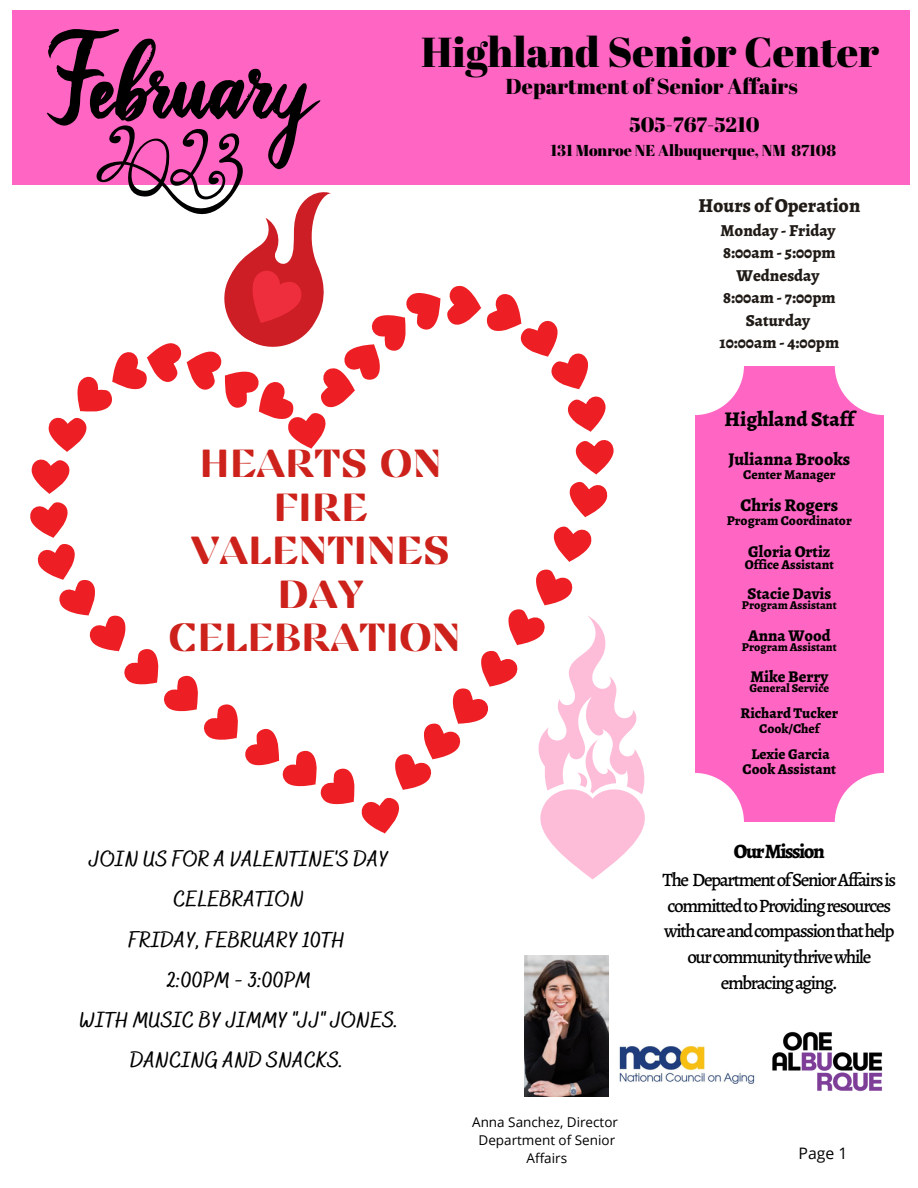
<style>
.page{position:relative;width:918px;height:1188px;background:#fff}
.page>*{position:absolute;margin:0;border:0;box-sizing:border-box;transform-origin:0 0}
.t1{font:41.85px "Abril Fatface";color:#000}
.t2{font:39.15px/43.5px "Findel Display";color:#cd211b;text-align:center}
.t3{font:700 22.05px/40.2px "Bakerie Smooth";color:#000;text-align:center}
.t4{font:21.6px "Abril Fatface";color:#000}
.t5{font:800 21px "Alegreya";color:#000}
.t6{font:20.85px "Abril Fatface";color:#000}
.t7{font:800 20.4px "Alegreya";letter-spacing:-.07em;color:#000}
.t8{font:800 19.8px "Alegreya";color:#201b17}
.t9{font:500 18.9px/25.8px "Alegreya";letter-spacing:-.07em;color:#000;text-align:center}
.t10{font:800 18px "Alegreya";color:#000}
.t11{font:800 16.8px/22.5px "Alegreya";color:#201b17;text-align:center}
.t12{font:800 16.5px "Alegreya";color:#000}
.t13{font:15.9px "Abril Fatface";color:#000}
.t14{font:15.9px "Open Sans";color:#000}
.t15{font:800 15px/15px "Alegreya";color:#000;text-align:center}
.t16{font:800 13.5px "Alegreya";color:#000}
.t17{font:13.5px/18px "Open Sans";color:#000;text-align:center}
.t18{font:800 12px "Alegreya";color:#000}
</style>
<div class="page">
<div style="left:12px;top:11px;width:898px;height:174px;background:#ff66c4"></div>
<img style="left:772px;top:1031px;width:111px;height:61px">
<img style="left:619px;top:1046px;width:136px;height:38px">
<div style="left:695px;top:366px;width:188px;height:455px;background:#ff66c4;border-radius:49px"></div>
<img style="left:525px;top:955px;width:84px;height:141px">
<svg style="left:30px;top:29px;width:615px;height:850px"></svg>
<h1 class="t1" style="left:421px;top:23px;width:459px">Highland Senior Center</h1>
<p class="t4" style="left:506px;top:72px;width:294px">Department of Senior Affairs</p>
<p class="t6" style="left:630px;top:109px;width:132px">505-767-5210</p>
<p class="t13" style="left:550px;top:140px;width:287px">131 Monroe NE Albuquerque, NM 87108</p>
<h2 class="t2" style="left:169px;top:442px;width:294px">HEARTS ON<br>FIRE<br>VALENTINES<br>DAY<br>CELEBRATION</h2>
<p class="t3" style="left:80px;top:840px;width:320px">JOIN US FOR A VALENTINE'S DAY<br>CELEBRATION<br>FRIDAY, FEBRUARY 10TH<br>2:00PM - 3:00PM<br>WITH MUSIC BY JIMMY "JJ" JONES.<br>DANCING AND SNACKS.</p>
<p class="t17" style="left:472px;top:1112px;width:147px">Anna Sanchez, Director<br>Department of Senior<br>Affairs</p>
<p class="t8" style="left:698px;top:192px;width:163px">Hours ofOperation</p>
<p class="t11" style="left:720px;top:219px;width:121px">Monday - Friday<br>8:00am - 5:00pm<br>Wednesday<br>8:00am - 7:00pm<br>Saturday<br>10:00am - 4:00pm</p>
<p class="t5" style="left:725px;top:405px;width:131px">Highland Staff</p>
<p class="t10" style="left:728px;top:447px;width:123px">Julianna Brooks</p>
<p class="t16" style="left:743px;top:466px;width:94px">Center Manager</p>
<p class="t10" style="left:740px;top:493px;width:99px">Chris Rogers</p>
<p class="t16" style="left:727px;top:512px;width:126px">Program Coordinator</p>
<p class="t12" style="left:748px;top:541px;width:84px">Gloria Ortiz</p>
<p class="t16" style="left:745px;top:556px;width:91px">Office Assistant</p>
<p class="t12" style="left:748px;top:583px;width:85px">Stacie Davis</p>
<p class="t18" style="left:742px;top:597px;width:96px">Program Assistant</p>
<p class="t12" style="left:748px;top:624px;width:84px">Anna Wood</p>
<p class="t18" style="left:742px;top:638px;width:96px">Program Assistant</p>
<p class="t12" style="left:751px;top:665px;width:79px">Mike Berry</p>
<p class="t18" style="left:750px;top:679px;width:81px">General Service</p>
<p class="t15" style="left:741px;top:705px;width:99px">Richard Tucker</p>
<p class="t16" style="left:759px;top:719px;width:62px">Cook/Chef</p>
<p class="t15" style="left:743px;top:746px;width:95px">Lexie Garcia<br>Cook Assistant</p>
<p class="t7" style="left:734px;top:837px;width:92px">OurMission</p>
<p class="t9" style="left:662px;top:866px;width:235px">The DepartmentofSeniorAffairsis committedtoProvidingresources withcareandcompassionthathelp ourcommunitythrivewhile embracingaging.</p>
<p class="t14" style="left:799px;top:1142px;width:51px">Page 1</p>
</div>
